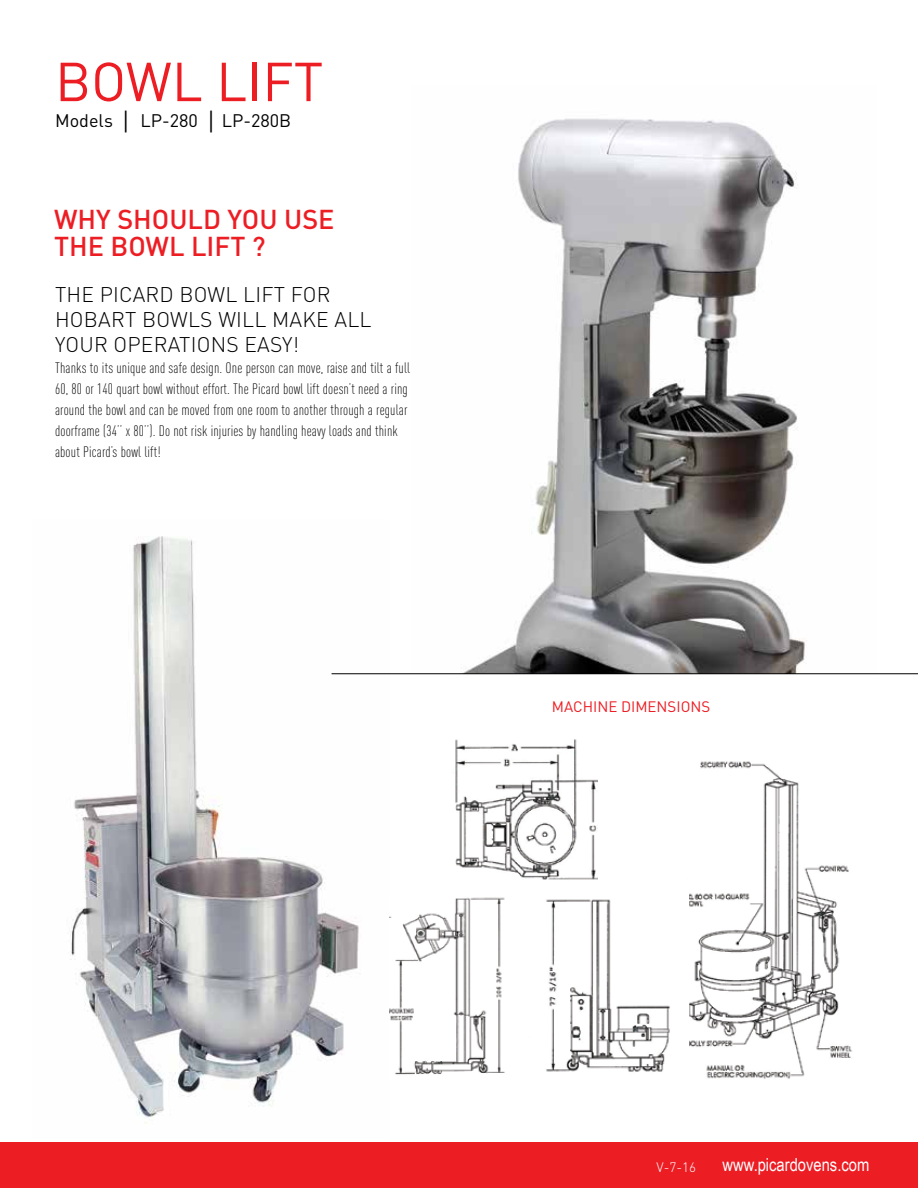
<style>
.page{position:relative;width:918px;height:1188px;background:#fff}
.page>*{position:absolute;margin:0;border:0;box-sizing:border-box;transform-origin:0 0}
.t1{font:54px "DIN";color:#ed1d24}
.t2{font:500 27px/27px "DIN";color:#ed1d24}
.t3{font:300 21px/25.2px "DIN";letter-spacing:.01em;color:#000}
.t4{font:18px "DIN";color:#000}
.t5{font:18px "Arial Narrow";color:#fff}
.t6{font:300 15px/21px "DIN Cond";letter-spacing:.01em;color:#000}
.t7{font:15px "DIN";color:#ed1d24}
.t8{font:300 13.5px "DIN";color:#fff}
.s1{font-family:"Arial Narrow"}
</style>
<div class="page">
<div style="left:0;top:1142px;width:918px;height:46px;background:#ed1d24"></div>
<img style="left:411px;top:118px;width:466px;height:556px">
<img style="left:70px;top:536px;width:319px;height:588px">
<hr style="left:332px;top:674px;width:586px;height:1px;background:#000">
<img style="left:689px;top:761px;width:163px;height:318px">
<img style="left:389px;top:897px;width:116px;height:178px">
<img style="left:546px;top:899px;width:124px;height:173px">
<img style="left:455px;top:740px;width:143px;height:140px">
<h1 class="t1" style="left:55px;top:48px;width:270px">BOWL LIFT</h1>
<p class="t4" style="left:55px;top:109px;width:238px">MODELS <span class="s1">│</span> LP-280 <span class="s1">│</span> LP-280B</p>
<h2 class="t2" style="left:54px;top:204px;width:282px">WHY SHOULD YOU USE<br>THE BOWL LIFT ?</h2>
<h3 class="t3" style="left:55px;top:282px;width:318px">THE PICARD BOWL LIFT FOR<br>H OBART B OWLS WILL MAKE ALL<br>YOUR OPERATIONS EASY!</h3>
<p class="t6" style="left:55px;top:358px;width:357px">Thanks to its unique and safe design. One person can move, raise and tilt a full 60, 80 or 140 quart bowl without effort. The Picard bowl lift doesn’t need a ring around the bowl and can be moved from one room to another through a regular doorframe (34’’ x 80’’). Do not risk injuries by handling heavy loads and think about Picard’s bowl lift!</p>
<p class="t7" style="left:552px;top:697px;width:160px">MACH INE DIM ENSIONS</p>
<p class="t8" style="left:657px;top:1159px;width:41px">V-7-16</p>
<p class="t5" style="left:723px;top:1152px;width:148px">www.picardovens.com</p>
</div>
